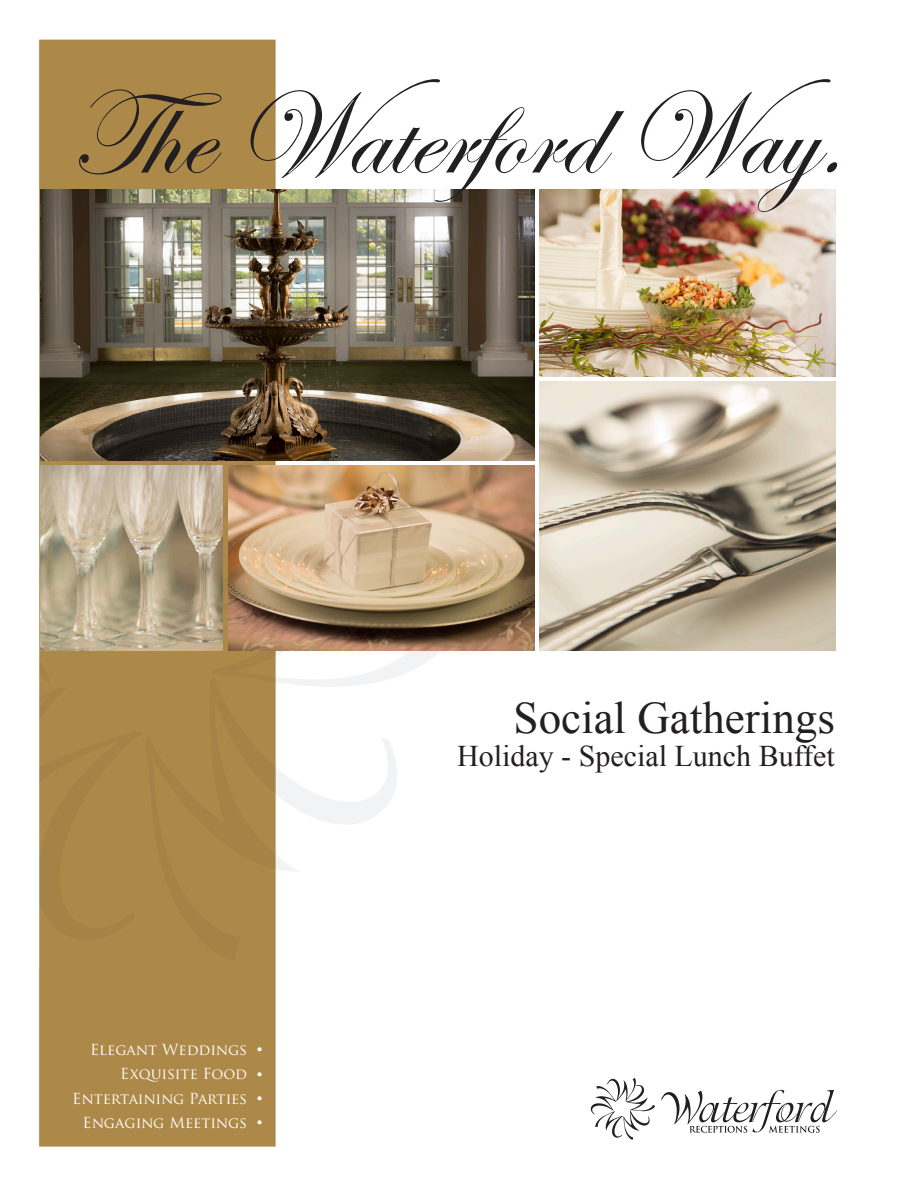
<style>
.page{position:relative;width:918px;height:1188px;background:#fff}
.page>*{position:absolute;margin:0;border:0;box-sizing:border-box;transform-origin:0 0}
.t1{font:122.85px "Edwardian Script ITC";color:#231f20}
.t2{font:45px "Times New Roman";color:#231f20}
.t3{font:30px "Times New Roman";color:#231f20}
.t4{font:14.85px "Trajan Pro";color:#fff}
</style>
<div class="page">
<img style="left:39px;top:39px;width:795px;height:1108px">
<svg style="left:590px;top:1078px;width:65px;height:62px"></svg>
<svg style="left:661px;top:1090px;width:176px;height:43px"></svg>
<img style="left:40px;top:189px;width:495px;height:271px">
<img style="left:40px;top:465px;width:182px;height:186px">
<img style="left:228px;top:465px;width:307px;height:186px">
<img style="left:539px;top:189px;width:297px;height:188px">
<img style="left:539px;top:381px;width:297px;height:270px">
<p class="t1" style="left:70px;top:67px;width:776px">The Waterford Way.</p>
<p class="t4" style="left:90px;top:1040px;width:174px">Elegant Weddings <sup>●</sup></p>
<p class="t4" style="left:120px;top:1065px;width:144px">Exquisite Food <sup>●</sup></p>
<p class="t4" style="left:72px;top:1089px;width:192px">Entertaining Parties <sup>●</sup></p>
<p class="t4" style="left:83px;top:1113px;width:181px">Engaging Meetings <sup>●</sup></p>
<p class="t2" style="left:514px;top:688px;width:323px">Social Gatherings</p>
<p class="t3" style="left:457px;top:736px;width:379px">Holiday - Special Lunch Buffet</p>
</div>
